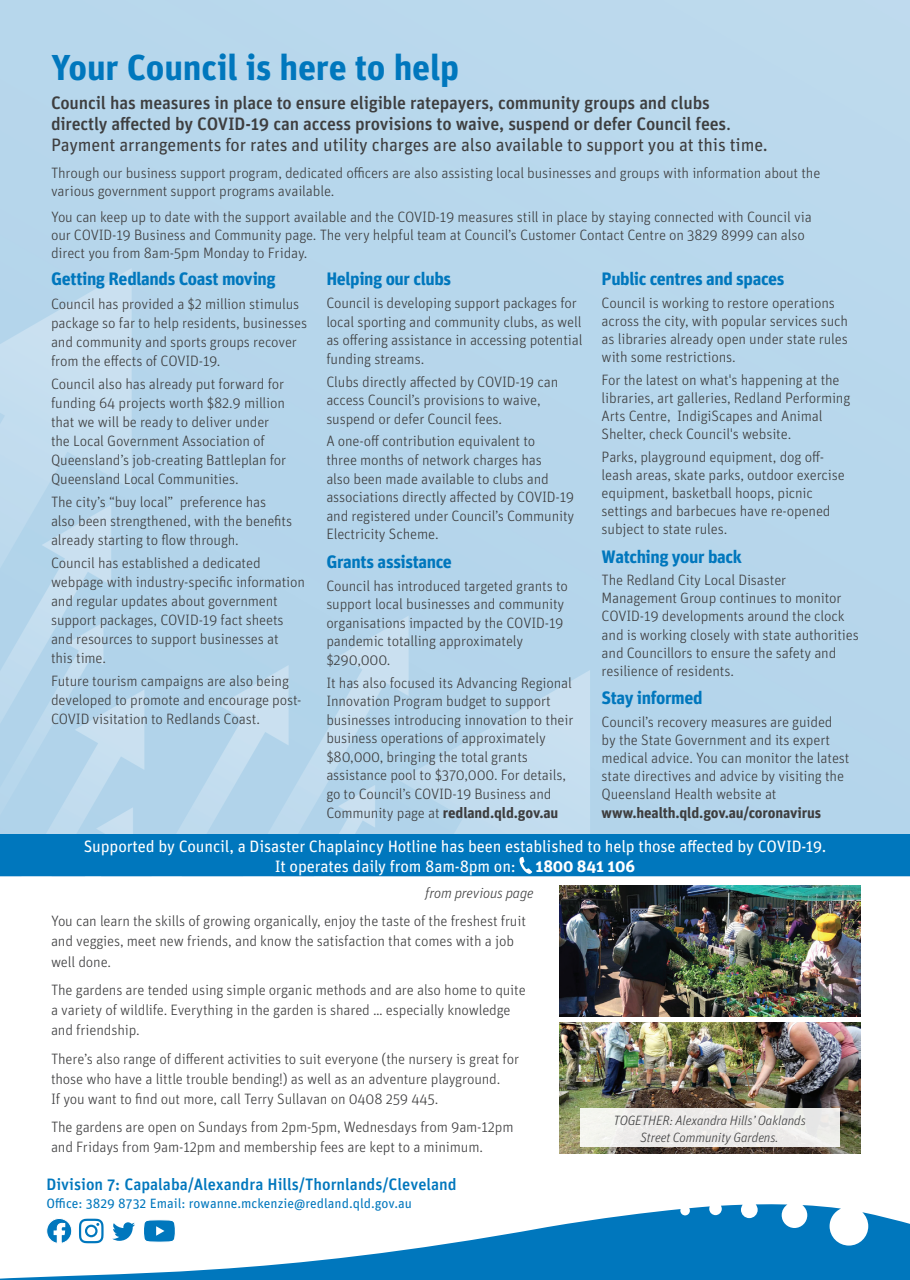
<style>
.page{position:relative;width:910px;height:1280px;background:#fff}
.page>*{position:absolute;margin:0;border:0;box-sizing:border-box;transform-origin:0 0}
.t1{font:700 36px "Unit Pro";letter-spacing:-.005em;color:#0077bd}
.t2{font:500 18px/21px "Unit Pro";letter-spacing:-.01em;color:#3e3e3f}
.t3{font:700 18px "Unit Pro";letter-spacing:-.025em;color:#0077bd}
.t4{font:16.5px/19.5px "Unit Pro";letter-spacing:-.01em;color:#fff;text-align:center}
.t5{font:500 16.5px "Unit Pro";color:#0077bd}
.t6{font:300 15px/18.6px "Unit Pro";letter-spacing:-.01em;color:#3e3e3f}
.t7{font:700 15px "Unit Pro";letter-spacing:-.01em;color:#3e3e3f}
.t8{font:italic 300 15px "Unit Pro";letter-spacing:-.01em;color:#3e3e3f}
.t9{font:13.5px "Unit Pro";color:#0077bd}
.t10{font:italic 300 13.5px/16.5px "Unit Pro";letter-spacing:-.01em;color:#3e3e3f;text-align:center}
.s1{font-weight:400}
.s2{font-weight:700}
</style>
<div class="page">
<svg style="left:0;top:1204px;width:910px;height:76px"></svg>
<svg style="left:46px;top:1218px;width:26px;height:26px"></svg>
<svg style="left:79px;top:1219px;width:25px;height:24px"></svg>
<svg style="left:112px;top:1222px;width:23px;height:19px"></svg>
<svg style="left:142px;top:1218px;width:35px;height:26px"></svg>
<img style="left:559px;top:886px;width:301px;height:131px">
<img style="left:559px;top:1023px;width:301px;height:130px">
<div style="left:580px;top:1109px;width:259px;height:38px;background:#edecea"></div>
<img style="left:0;top:0;width:910px;height:835px">
<div style="left:0;top:835px;width:910px;height:41px;background:#0077bd"></div>
<svg style="left:519px;top:857px;width:13px;height:17px"></svg>
<h1 class="t1" style="left:51px;top:41px;width:410px">Your Council is here to help</h1>
<p class="t2" style="left:51px;top:91px;width:718px">Council has measures in place to ensure eligible ratepayers, community groups and clubs directly affected by COVID-19 can access provisions to waive, suspend or defer Council fees<span class="s1">.<br>Payment arrangements for rates and utility charges are also available to support you at this time.</span></p>
<p class="t6" style="left:51px;top:163px;width:771px;line-height:18px">Through our business support program, dedicated officers are also assisting local businesses and groups with information about the various government support programs available.</p>
<p class="t6" style="left:51px;top:208px;width:762px;line-height:18px">You can keep up to date with the support available and the COVID-19 measures still in place by staying connected with Council via our COVID-19 Business and Community page. The very helpful team at Council’s Customer Contact Centre on 3829 8999 can also direct you from 8am-5pm Monday to Friday.</p>
<p class="t3" style="left:51px;top:266px;width:226px">Getting Redlands Coast moving</p>
<p class="t6" style="left:51px;top:293px;width:258px;line-height:19px">Council has provided a $2 million stimulus package so far to help residents, businesses and community and sports groups recover from the effects of COVID-19.</p>
<p class="t6" style="left:51px;top:374px;width:237px">Council also has already put forward for funding 64 projects worth $82.9 million that we will be ready to deliver under the Local Government Association of Queensland’s job-creating Battleplan for Queensland Local Communities.</p>
<p class="t6" style="left:51px;top:492px;width:243px;line-height:19px">The city’s “buy local” preference has also been strengthened, with the benefits already starting to flow through.</p>
<p class="t6" style="left:51px;top:553px;width:255px">Council has established a dedicated webpage with industry-specific information and regular updates about government support packages, COVID-19 fact sheets and resources to support businesses at<br>this time.</p>
<p class="t6" style="left:51px;top:671px;width:252px">Future tourism campaigns are also being developed to promote and encourage post-<br>COVID visitation to Redlands Coast.</p>
<p class="t3" style="left:602px;top:266px;width:185px">Public centres and spaces</p>
<p class="t6" style="left:602px;top:293px;width:248px;line-height:18.1px">Council is working to restore operations across the city, with popular services such as libraries already open under state rules with some restrictions.</p>
<p class="t6" style="left:602px;top:370px;width:250px;line-height:18.1px">For the latest on what's happening at the libraries, art galleries, Redland Performing Arts Centre, IndigiScapes and Animal Shelter, check Council's website.</p>
<p class="t6" style="left:602px;top:447px;width:245px;line-height:18.1px">Parks, playground equipment, dog off&shy;leash areas, skate parks, outdoor exercise equipment, basketball hoops, picnic settings and barbecues have re-opened subject to state rules.</p>
<p class="t3" style="left:602px;top:543px;width:142px">Watching your back</p>
<p class="t6" style="left:602px;top:570px;width:259px;line-height:18.1px">The Redland City Local Disaster Management Group continues to monitor COVID-19 developments around the clock and is working closely with state authorities and Councillors to ensure the safety and resilience of residents.</p>
<p class="t3" style="left:602px;top:685px;width:102px">Stay informed</p>
<p class="t6" style="left:602px;top:712px;width:249px;line-height:18.1px">Council’s recovery measures are guided by the State Government and its expert medical advice. You can monitor the latest state directives and advice by visiting the Queensland Health website at</p>
<p class="t7" style="left:602px;top:801px;width:221px">www.health.qld.gov.au/coronavirus</p>
<p class="t4" style="left:84px;top:836px;width:744px">Supported by Council, a Disaster Chaplaincy Hotline has been established to help those affected by COVID-19.<br>It operates daily from 8am-8pm on: <span class="s2">1800 841 106</span></p>
<p class="t3" style="left:326px;top:266px;width:126px">Helping our clubs</p>
<p class="t6" style="left:326px;top:293px;width:258px">Council is developing support packages for local sporting and community clubs, as well as offering assistance in accessing potential funding streams.</p>
<p class="t6" style="left:326px;top:372px;width:233px">Clubs directly affected by COVID-19 can access Council’s provisions to waive, suspend or defer Council fees.</p>
<p class="t6" style="left:326px;top:432px;width:250px">A one-off contribution equivalent to<br>three months of network charges has<br>also been made available to clubs and associations directly affected by COVID-19 and registered under Council’s Community Electricity Scheme.</p>
<p class="t3" style="left:326px;top:548px;width:127px">Grants assistance</p>
<p class="t6" style="left:326px;top:576px;width:243px">Council has introduced targeted grants to support local businesses and community organisations impacted by the COVID-19 pandemic totalling approximately $290,000.</p>
<p class="t6" style="left:326px;top:673px;width:249px">It has also focused its Advancing Regional Innovation Program budget to support businesses introducing innovation to their business operations of approximately $80,000, bringing the total grants assistance pool to $370,000. For details, go to Council’s COVID-19 Business and Community page at <span class="s2">redland.qld.gov.au</span></p>
<p class="t8" style="left:425px;top:883px;width:110px">from previous page</p>
<p class="t6" style="left:51px;top:911px;width:476px;line-height:20.1px">You can learn the skills of growing organically, enjoy the taste of the freshest fruit and veggies, meet new friends, and know the satisfaction that comes with a job well done.</p>
<p class="t6" style="left:51px;top:979px;width:476px;line-height:20.1px">The gardens are tended using simple organic methods and are also home to quite a variety of wildlife. Everything in the garden is shared … especially knowledge and friendship.</p>
<p class="t6" style="left:51px;top:1048px;width:470px;line-height:20.1px">There’s also range of different activities to suit everyone (the nursery is great for those who have a little trouble bending!) as well as an adventure playground.<br>If you want to find out more, call Terry Sullavan on 0408 259 445.</p>
<p class="t6" style="left:51px;top:1117px;width:464px;line-height:20.1px">The gardens are open on Sundays from 2pm-5pm, Wednesdays from 9am-12pm and Fridays from 9am-12pm and membership fees are kept to a minimum.</p>
<p class="t10" style="left:613px;top:1112px;width:194px">TOGETHER: Alexandra Hills’ Oaklands<br>Street Community Gardens.</p>
<p class="t5" style="left:46px;top:1173px;width:412px">Division 7: Capalaba/Alexandra Hills/Thornlands/Cleveland</p>
<p class="t9" style="left:46px;top:1194px;width:367px">Office: 3829 8732 Email: rowanne.mckenzie@redland.qld.gov.au</p>
</div>
